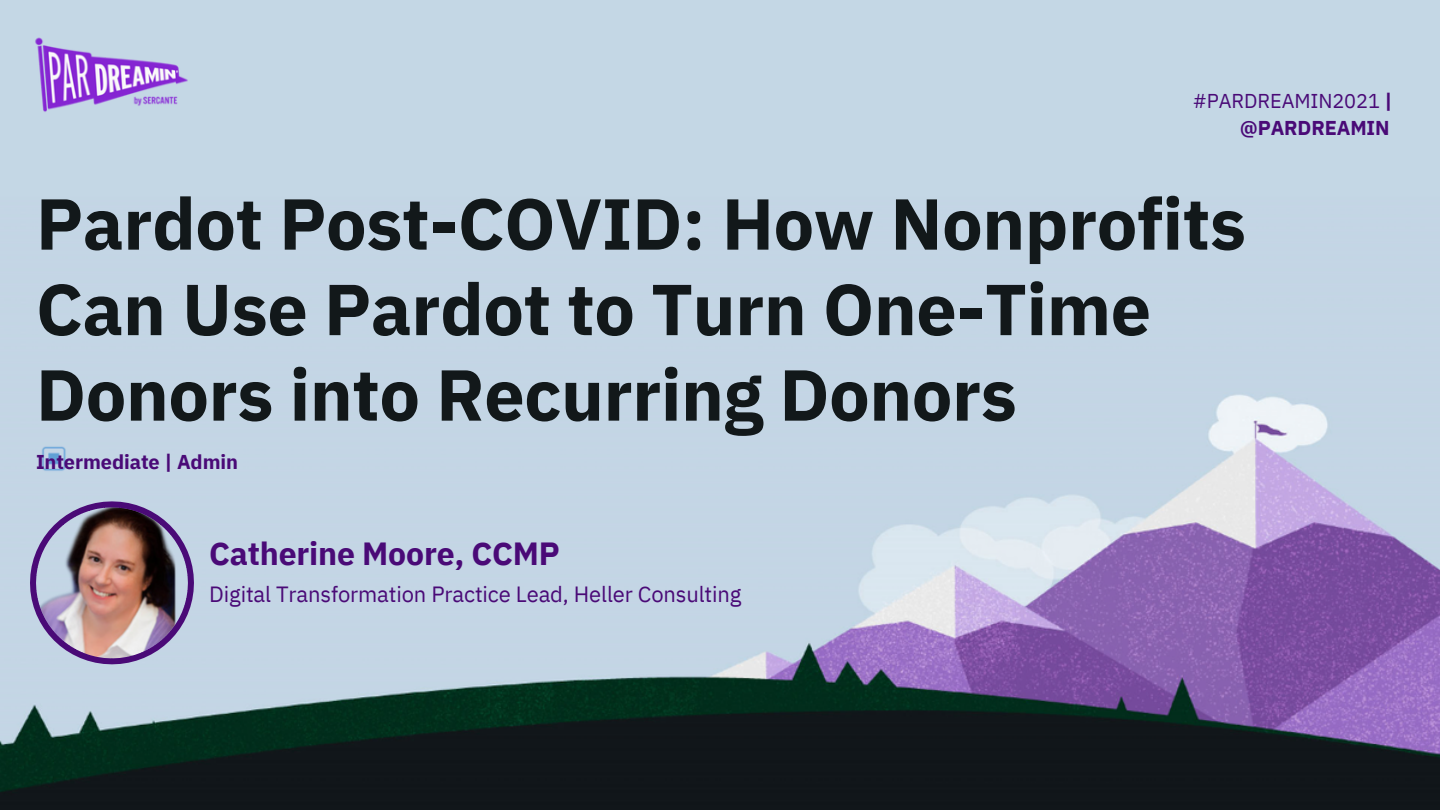
<style>
.page{position:relative;width:1440px;height:810px;background:#fff}
.page>*{position:absolute;margin:0;border:0;box-sizing:border-box;transform-origin:0 0}
.t1{font:700 72px/85.6px "IBM Plex Sans";letter-spacing:-.005em;color:#12181a}
.t2{font:700 32px "IBM Plex Sans";letter-spacing:-.005em;color:#4a0a77}
.t3{font:22px "IBM Plex Sans";letter-spacing:-.005em;color:#4a0a77}
.t4{font:20px/27px "IBM Plex Sans";letter-spacing:-.005em;color:#4a0a77;text-align:right}
.t5{font:700 20px "IBM Plex Sans";letter-spacing:-.005em;color:#4a0a77}
.s1{font-weight:700}
</style>
<div class="page">
<img style="left:0;top:0;width:1440px;height:810px">
<img style="left:22px;top:0;width:179px;height:164px">
<img style="left:36px;top:440px;width:36px;height:36px">
<img style="left:30px;top:501px;width:164px;height:163px">
<p class="t4" style="left:1193px;top:87px;width:201px">#PARDREAMIN2021 <span class="s1">| @PARDREAMIN</span></p>
<p class="t1" style="left:36px;top:180px;width:1212px">Pardot Post-COVID: How Nonprofits<br>Can Use Pardot to Turn One-Time<br>Donors into Recurring Donors</p>
<p class="t5" style="left:36px;top:448px;width:204px">Intermediate | Admin</p>
<p class="t2" style="left:209px;top:532px;width:352px">Catherine Moore, CCMP</p>
<p class="t3" style="left:209px;top:580px;width:534px">Digital Transformation Practice Lead, Heller Consulting</p>
</div>
